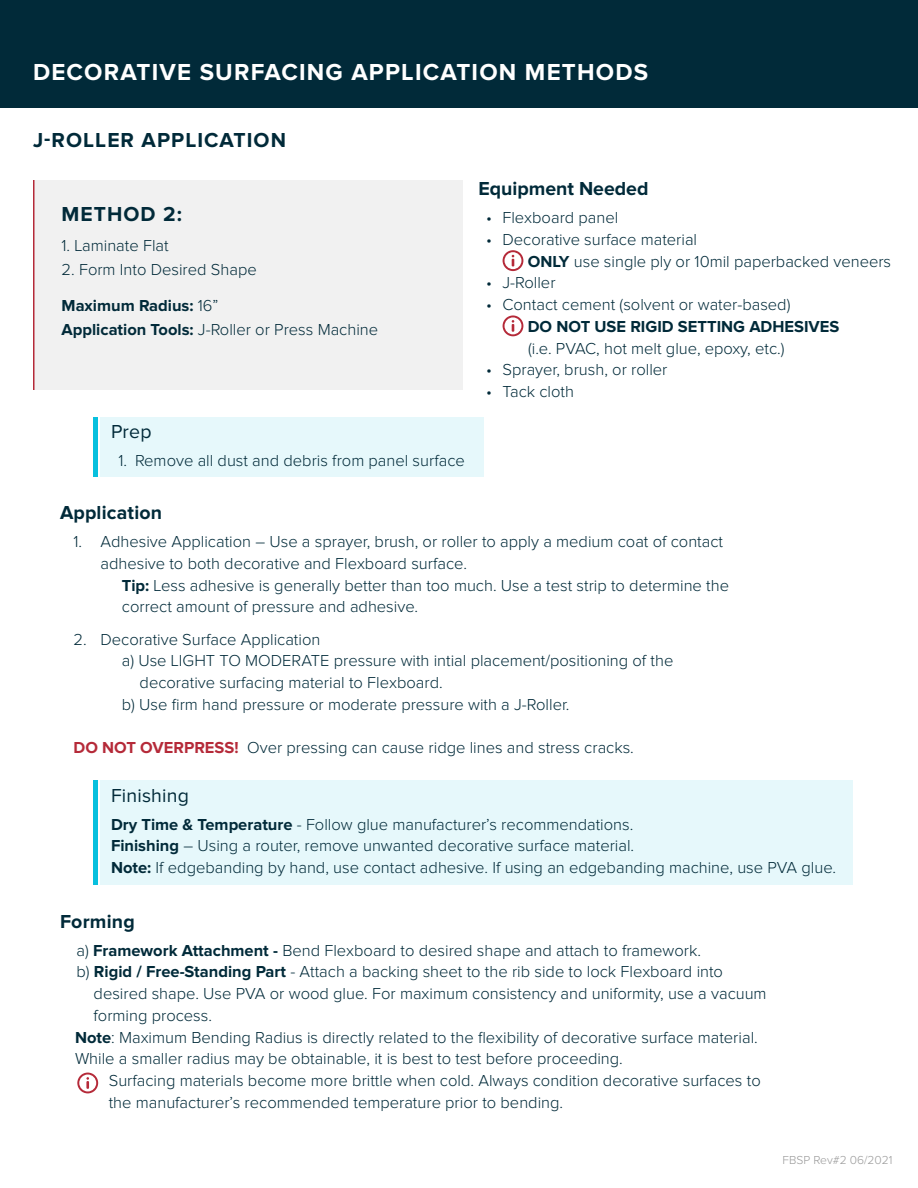
<style>
.page{position:relative;width:918px;height:1188px;background:#fff}
.page>*{position:absolute;margin:0;border:0;box-sizing:border-box;transform-origin:0 0}
.Section_Heading{font:700 24px "Proxima Nova";letter-spacing:.05em;color:#fff}
.Section_Heading-2{font:700 21px "Proxima Nova";letter-spacing:.05em;color:#012a39}
.Sub_Section_Heading{font:700 19.5px "Proxima Nova";letter-spacing:.01em;color:#012a39}
.Sub_Section_Heading-2{font:19.5px "Proxima Nova";letter-spacing:.01em;color:#012a39}
.t1{font:300 16.5px/21.8px "Proxima Nova";color:#012a39}
.t2{font:700 16.5px "Proxima Nova";color:#012a39}
.t3{font:300 12px "Proxima Nova";color:#999}
.s1{font-weight:300}
.s2{font-weight:700}
.s3{font-weight:700;color:#b52a39}
</style>
<div class="page">
<div style="left:34px;top:180px;width:429px;height:210px;background:#f1f1f1"></div>
<div style="left:0;top:0;width:918px;height:108px;background:#012a39"></div>
<div style="left:93px;top:417px;width:5px;height:60px;background:#08c0de"></div>
<div style="left:93px;top:780px;width:5px;height:105px;background:#08c0de"></div>
<div style="left:100px;top:417px;width:384px;height:60px;background:#e6f8fb"></div>
<div style="left:100px;top:780px;width:754px;height:105px;background:#e6f8fb"></div>
<svg style="left:503px;top:250px;width:20px;height:21px"></svg>
<svg style="left:503px;top:315px;width:20px;height:21px"></svg>
<svg style="left:77px;top:1073px;width:21px;height:20px"></svg>
<hr style="left:33px;top:180px;width:1px;height:210px;background:#b52a39">
<p class="Section_Heading" style="left:33px;top:59px;width:617px">DECORATIVE SURFACING APPLICATION METHODS</p>
<p class="Section_Heading-2" style="left:33px;top:128px;width:255px">J-ROLLER APPLICATION</p>
<p class="Section_Heading-2" style="left:62px;top:202px;width:122px">METHOD 2:</p>
<p class="t1" style="left:62px;top:236px;width:109px">1. Laminate Flat</p>
<p class="t1" style="left:62px;top:260px;width:197px">2. Form Into Desired Shape</p>
<p class="t2" style="left:62px;top:296px;width:158px">Maximum Radius: <span class="s1">16”</span></p>
<p class="t1" style="left:62px;top:320px;width:318px"><span class="s2">Application Tools:</span> J-Roller or Press Machine</p>
<p class="Sub_Section_Heading-2" style="left:111px;top:421px;width:42px">Prep</p>
<p class="t1" style="left:118px;top:450px;width:348px">1. Remove all dust and debris from panel surface</p>
<p class="Sub_Section_Heading" style="left:478px;top:178px;width:172px">Equipment Needed</p>
<p class="t1" style="left:486px;top:207px;width:134px">• Flexboard panel</p>
<p class="t1" style="left:486px;top:229px;width:213px">• Decorative surface material</p>
<p class="t1" style="left:528px;top:251px;width:365px"><span class="s2">ONLY</span> use single ply or 10mil paperbacked veneers</p>
<p class="t1" style="left:486px;top:273px;width:71px">• J-Roller</p>
<p class="t1" style="left:528px;top:294px;width:313px;text-indent:-42px">• Contact cement (solvent or water-based)<br><span class="s2">DO NOT USE RIGID SETTING ADHESIVES</span></p>
<p class="t1" style="left:528px;top:338px;width:258px">(i.e. PVAC, hot melt glue, epoxy, etc.)</p>
<p class="t1" style="left:486px;top:360px;width:183px">• Sprayer, brush, or roller</p>
<p class="t1" style="left:486px;top:381px;width:90px">• Tack cloth</p>
<p class="Sub_Section_Heading" style="left:60px;top:502px;width:104px">Application</p>
<p class="t1" style="left:74px;top:531px;width:651px">1. Adhesive Application – Use a sprayer, brush, or roller to apply a medium coat of contact</p>
<p class="t1" style="left:100px;top:553px;width:368px">adhesive to both decorative and Flexboard surface.</p>
<p class="t1" style="left:122px;top:575px;width:609px"><span class="s2">Tip:</span> Less adhesive is generally better than too much. Use a test strip to determine the</p>
<p class="t1" style="left:122px;top:597px;width:298px">correct amount of pressure and adhesive.</p>
<p class="t1" style="left:74px;top:629px;width:248px">2. Decorative Surface Application</p>
<p class="t1" style="left:122px;top:651px;width:553px">a) Use LIGHT TO MODERATE pressure with intial placement/positioning of the</p>
<p class="t1" style="left:140px;top:672px;width:305px">decorative surfacing material to Flexboard.</p>
<p class="t1" style="left:122px;top:694px;width:449px">b) Use firm hand pressure or moderate pressure with a J-Roller.</p>
<p class="t1" style="left:74px;top:738px;width:562px"><span class="s3">DO NOT OVERPRESS!</span> Over pressing can cause ridge lines and stress cracks.</p>
<p class="Sub_Section_Heading-2" style="left:111px;top:784px;width:79px">Finishing</p>
<p class="t1" style="left:111px;top:814px;width:524px"><span class="s2">Dry Time &amp; Temperature</span> - Follow glue manufacturer’s recommendations.</p>
<p class="t1" style="left:111px;top:836px;width:525px"><span class="s2">Finishing</span> – Using a router, remove unwanted decorative surface material.</p>
<p class="t1" style="left:111px;top:857px;width:727px"><span class="s2">Note:</span> If edgebanding by hand, use contact adhesive. If using an edgebanding machine, use PVA glue.</p>
<p class="Sub_Section_Heading" style="left:60px;top:910px;width:76px">Forming</p>
<p class="t1" style="left:76px;top:940px;width:626px">a) <span class="s2">Framework Attachment -</span> Bend Flexboard to desired shape and attach to framework.</p>
<p class="t1" style="left:94px;top:962px;width:675px;text-indent:-17px">b) <span class="s2">Rigid / Free-Standing Part</span> - Attach a backing sheet to the rib side to lock Flexboard into desired shape. Use PVA or wood glue. For maximum consistency and uniformity, use a vacuum forming process.</p>
<p class="t1" style="left:75px;top:1027px;width:684px"><span class="s2">Note</span>: Maximum Bending Radius is directly related to the flexibility of decorative surface material.</p>
<p class="t1" style="left:75px;top:1049px;width:549px">While a smaller radius may be obtainable, it is best to test before proceeding.</p>
<p class="t1" style="left:109px;top:1070px;width:654px">Surfacing materials become more brittle when cold. Always condition decorative surfaces to</p>
<p class="t1" style="left:109px;top:1092px;width:456px">the manufacturer’s recommended temperature prior to bending.</p>
<p class="t3" style="left:783px;top:1155px;width:111px">FBSP Rev#2 06/2021</p>
</div>
